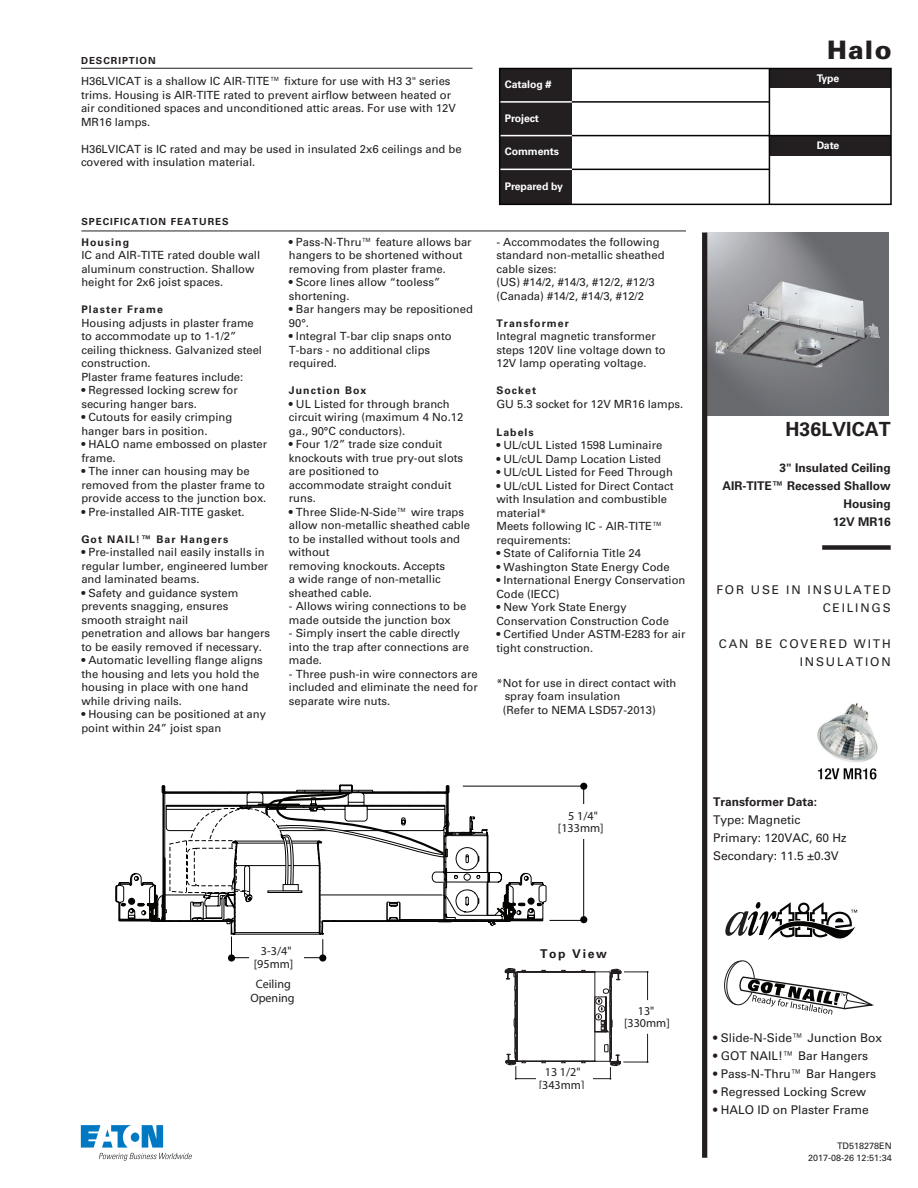
<style>
.page{position:relative;width:918px;height:1188px;background:#fff}
.page>*{position:absolute;margin:0;border:0;box-sizing:border-box;transform-origin:0 0}
.t1{font:900 25.5px "Univers LT Std";color:#231f20}
.t2{font:700 19.5px "Univers LT Std";color:#231f20}
.t3{font:12.15px/12.5px "Univers";color:#211d1e;text-align:center}
.t4{font:700 12.15px "Univers LT Std";letter-spacing:.14em;color:#211d1e}
.t5{font:12px/18px "Univers LT Std";color:#231f20}
.t6{font:700 12px/18px "Univers LT Std";color:#231f20;text-align:right}
.t7{font:12px/18px "Univers LT Std";letter-spacing:.15em;color:#231f20;text-align:right}
.t8{font:11.25px/13.5px "Univers LT Std";color:#231f20}
.t9{font:700 10.5px "Univers LT Std";letter-spacing:.1em;color:#231f20}
.t10{font:700 10.5px "Univers LT Std";letter-spacing:-.01em;color:#fff}
.t11{font:700 9.75px "Univers LT Std";letter-spacing:.1em;color:#231f20}
.t12{font:9px/12px "Univers LT Std";color:#231f20;text-align:right}
</style>
<div class="page">
<img style="left:707px;top:233px;width:182px;height:182px">
<div style="left:702px;top:232px;width:5px;height:926px;background:#231f20"></div>
<hr style="left:81px;top:231px;width:605px;height:1px;background:#231f20">
<div style="left:822px;top:545px;width:69px;height:5px;background:#231f20"></div>
<hr style="left:81px;top:68px;width:391px;height:1px;background:#231f20">
<img style="left:817px;top:703px;width:61px;height:77px">
<svg style="left:724px;top:961px;width:150px;height:54px"></svg>
<svg style="left:725px;top:902px;width:132px;height:38px"></svg>
<svg style="left:81px;top:1125px;width:111px;height:36px"></svg>
<div style="left:500px;top:68px;width:72px;height:136px;background:#231f20"></div>
<div style="left:770px;top:68px;width:121px;height:20px;background:#231f20"></div>
<div style="left:770px;top:136px;width:121px;height:19px;background:#231f20"></div>
<hr style="left:572px;top:101px;width:198px;height:2px;background:#040503">
<hr style="left:500px;top:101px;width:72px;height:2px;background:#fff">
<hr style="left:572px;top:169px;width:198px;height:1px;background:#040503">
<hr style="left:500px;top:169px;width:72px;height:1px;background:#fff">
<hr style="left:769px;top:69px;width:1px;height:135px;background:#040503">
<hr style="left:572px;top:135px;width:319px;height:1px;background:#040503">
<hr style="left:500px;top:135px;width:72px;height:1px;background:#fff">
<div style="left:499px;top:68px;width:393px;height:137px;border:2px solid #040503"></div>
<svg style="left:505px;top:968px;width:144px;height:112px"></svg>
<div style="left:580px;top:916px;width:7px;height:7px;background:#040503;border-radius:50%"></div>
<div style="left:319px;top:954px;width:7px;height:8px;background:#040503;border-radius:50%"></div>
<div style="left:228px;top:954px;width:7px;height:8px;background:#040503;border-radius:50%"></div>
<div style="left:580px;top:783px;width:7px;height:7px;background:#040503;border-radius:50%"></div>
<svg style="left:115px;top:785px;width:469px;height:173px"></svg>
<div style="left:249px;top:948px;width:55px;height:25px;background:#fff"></div>
<div style="left:564px;top:804px;width:36px;height:34px;background:#fff"></div>
<div style="left:624px;top:1000px;width:42px;height:34px;background:#fff"></div>
<div style="left:536px;top:1067px;width:57px;height:22px;background:#fff"></div>
<p class="t11" style="left:81px;top:54px;width:76px">DESCRIPTION</p>
<p class="t8" style="left:81px;top:75px;width:377px">H36LVICAT is a shallow IC AIR-TITE™ fixture for use with H3 3" series trims. Housing is AIR-TITE rated to prevent airflow between heated or air conditioned spaces and unconditioned attic areas. For use with 12V MR16 lamps.</p>
<p class="t8" style="left:81px;top:142px;width:382px">H36LVICAT is IC rated and may be used in insulated 2x6 ceilings and be covered with insulation material.</p>
<p class="t11" style="left:81px;top:216px;width:149px">SPECIFICATION FEATURES</p>
<p class="t9" style="left:81px;top:236px;width:49px">Housing</p>
<p class="t8" style="left:81px;top:249px;width:180px">IC and AIR-TITE rated double wall aluminum construction. Shallow height for 2x6 joist spaces.</p>
<p class="t9" style="left:81px;top:304px;width:83px">Plaster Frame</p>
<p class="t8" style="left:81px;top:316px;width:182px">Housing adjusts in plaster frame to accommodate up to 1-1/2” ceiling thickness. Galvanized steel construction.<br>Plaster frame features include:</p>
<p class="t8" style="left:81px;top:384px;width:158px">• Regressed locking screw for securing hanger bars.</p>
<p class="t8" style="left:81px;top:411px;width:152px">• Cutouts for easily crimping hanger bars in position.</p>
<p class="t8" style="left:81px;top:438px;width:187px">• HALO name embossed on plaster frame.</p>
<p class="t8" style="left:81px;top:465px;width:187px">• The inner can housing may be removed from the plaster frame to provide access to the junction box.</p>
<p class="t8" style="left:81px;top:505px;width:165px">• Pre-installed AIR-TITE gasket.</p>
<p class="t9" style="left:81px;top:533px;width:148px">Got NAIL!™ Bar Hangers</p>
<p class="t8" style="left:81px;top:546px;width:188px">• Pre-installed nail easily installs in regular lumber, engineered lumber and laminated beams.</p>
<p class="t8" style="left:81px;top:586px;width:190px">• Safety and guidance system prevents snagging, ensures smooth straight nail<br>penetration and allows bar hangers to be easily removed if necessary.</p>
<p class="t8" style="left:81px;top:654px;width:183px">• Automatic levelling flange aligns the housing and lets you hold the housing in place with one hand while driving nails.</p>
<p class="t8" style="left:81px;top:708px;width:186px">• Housing can be positioned at any point within 24” joist span</p>
<p class="t8" style="left:289px;top:235px;width:184px">• Pass-N-Thru™ feature allows bar hangers to be shortened without removing from plaster frame.</p>
<p class="t8" style="left:289px;top:276px;width:153px">• Score lines allow “tooless” shortening.</p>
<p class="t8" style="left:289px;top:303px;width:185px">• Bar hangers may be repositioned<br>90°.</p>
<p class="t8" style="left:289px;top:330px;width:164px">• Integral T-bar clip snaps onto<br>T-bars - no additional clips required.</p>
<p class="t9" style="left:289px;top:385px;width:79px">Junction Box</p>
<p class="t8" style="left:289px;top:397px;width:176px">• UL Listed for through branch circuit wiring (maximum 4 No.12 ga., 90°C conductors).</p>
<p class="t8" style="left:289px;top:438px;width:176px">• Four 1/2” trade size conduit knockouts with true pry-out slots are positioned to<br>accommodate straight conduit runs.</p>
<p class="t8" style="left:289px;top:505px;width:183px">• Three Slide-N-Side™ wire traps allow non-metallic sheathed cable to be installed without tools and without<br>removing knockouts. Accepts<br>a wide range of non-metallic sheathed cable.</p>
<p class="t8" style="left:289px;top:600px;width:179px">- Allows wiring connections to be made outside the junction box</p>
<p class="t8" style="left:289px;top:627px;width:182px">- Simply insert the cable directly into the trap after connections are made.</p>
<p class="t8" style="left:289px;top:667px;width:190px;text-align:justify">- Three push-in wire connectors are included and eliminate the need for separate wire nuts.</p>
<p class="t10" style="left:505px;top:78px;width:48px">Catalog #</p>
<p class="t10" style="left:505px;top:112px;width:36px">Project</p>
<p class="t10" style="left:505px;top:145px;width:56px">Comments</p>
<p class="t10" style="left:505px;top:180px;width:60px">Prepared by</p>
<p class="t8" style="left:496px;top:235px;width:170px">- Accommodates the following standard non-metallic sheathed cable sizes:<br>(US) #14/2, #14/3, #12/2, #12/3 (Canada) #14/2, #14/3, #12/2</p>
<p class="t9" style="left:496px;top:317px;width:74px">Transformer</p>
<p class="t8" style="left:496px;top:330px;width:171px">Integral magnetic transformer steps 120V line voltage down to<br>12V lamp operating voltage.</p>
<p class="t9" style="left:496px;top:385px;width:41px">Socket</p>
<p class="t8" style="left:496px;top:397px;width:188px">GU 5.3 socket for 12V MR16 lamps.</p>
<p class="t9" style="left:496px;top:426px;width:39px">Labels</p>
<p class="t8" style="left:496px;top:439px;width:167px">• UL/cUL Listed 1598 Luminaire</p>
<p class="t8" style="left:496px;top:452px;width:166px">• UL/cUL Damp Location Listed</p>
<p class="t8" style="left:496px;top:466px;width:178px">• UL/cUL Listed for Feed Through</p>
<p class="t8" style="left:496px;top:479px;width:179px">• UL/cUL Listed for Direct Contact with Insulation and combustible material*<br>Meets following IC - AIR-TITE™ requirements:</p>
<p class="t8" style="left:496px;top:547px;width:146px">• State of California Title 24</p>
<p class="t8" style="left:496px;top:560px;width:175px">• Washington State Energy Code</p>
<p class="t8" style="left:496px;top:574px;width:190px">• International Energy Conservation<br>Code (IECC)</p>
<p class="t8" style="left:496px;top:601px;width:174px">• New York State Energy<br>Conservation Construction Code</p>
<p class="t8" style="left:496px;top:628px;width:190px">• Certified Under ASTM-E283 for air tight construction.</p>
<p class="t8" style="left:503px;top:676px;width:175px;text-indent:-6px">*Not for use in direct contact with spray foam insulation<br>(Refer to NEMA LSD57-2013)</p>
<p class="t3" style="left:558px;top:809px;width:47px">5 1/4" [133mm]</p>
<h1 class="t1" style="left:827px;top:34px;width:66px">Halo</h1>
<p class="t10" style="left:817px;top:72px;width:24px">Type</p>
<p class="t10" style="left:817px;top:139px;width:24px">Date</p>
<h2 class="t2" style="left:786px;top:418px;width:107px">H36LVICAT</h2>
<p class="t6" style="left:723px;top:459px;width:170px">3" Insulated Ceiling<br>AIR-TITE™ Recessed Shallow<br>Housing<br>12V MR16</p>
<p class="t7" style="left:716px;top:581px;width:176px">FOR USE IN INSULATED<br>CEILINGS</p>
<p class="t7" style="left:719px;top:635px;width:173px">CAN BE COVERED WITH<br>INSULATION</p>
<p class="t6" style="left:713px;top:793px;width:106px">Transformer Data:</p>
<p class="t5" style="left:713px;top:810px;width:135px">Type: Magnetic<br>Primary: 120VAC, 60 Hz<br>Secondary: 11.5 ±0.3V</p>
<p class="t3" style="left:254px;top:945px;width:41px">3-3/4" [95mm]</p>
<p class="t3" style="left:250px;top:977px;width:46px;line-height:14px">Ceiling<br>Opening</p>
<p class="t4" style="left:540px;top:946px;width:68px">Top View</p>
<p class="t3" style="left:539px;top:1065px;width:47px;line-height:13.2px">13 1/2" [343mm]</p>
<p class="t3" style="left:624px;top:1005px;width:47px">13" [330mm]</p>
<p class="t5" style="left:713px;top:1029px;width:170px">• Slide-N-Side™ Junction Box</p>
<p class="t5" style="left:713px;top:1047px;width:156px">• GOT NAIL!™ Bar Hangers</p>
<p class="t5" style="left:713px;top:1065px;width:164px">• Pass-N-Thru™ Bar Hangers</p>
<p class="t5" style="left:713px;top:1083px;width:154px">• Regressed Locking Screw</p>
<p class="t5" style="left:713px;top:1101px;width:157px">• HALO ID on Plaster Frame</p>
<p class="t12" style="left:808px;top:1140px;width:85px">TD518278EN<br>2017-08-26 12:51:34</p>
</div>
